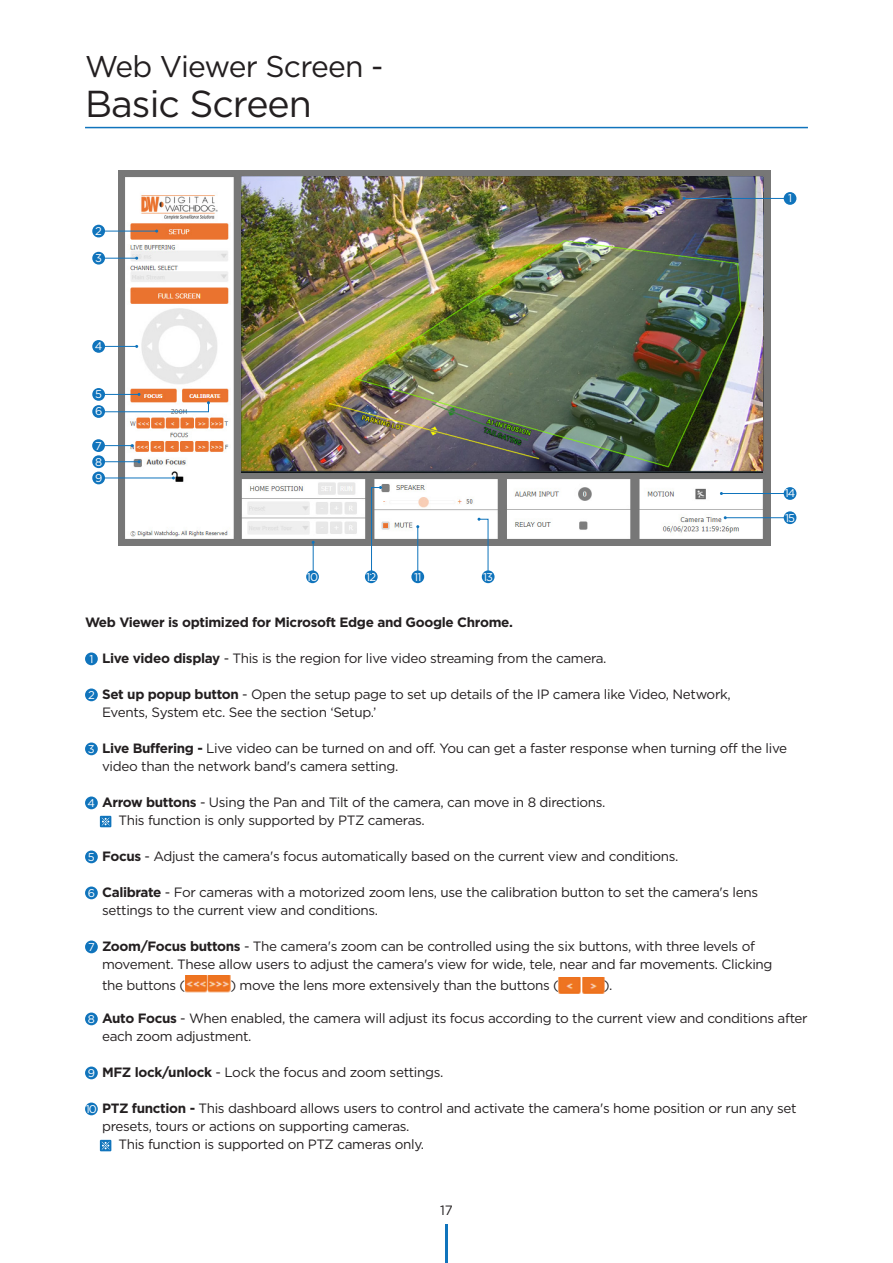
<style>
.page{position:relative;width:893px;height:1263px;background:#fff}
.page>*{position:absolute;margin:0;border:0;box-sizing:border-box;transform-origin:0 0}
.t1{font:37.5px "Gotham";letter-spacing:-.025em;color:#231f20}
.t2{font:30px "Gotham";letter-spacing:-.025em;color:#231f20}
.t3{font:13.5px/18px "Gotham";letter-spacing:-.025em;color:#231f20}
.t4{font:700 13.5px "Gotham";letter-spacing:-.025em;color:#231f20}
.t5{font:11.25px "Gotham";letter-spacing:-.075em;color:#fff}
.s1{font-weight:700}
</style>
<div class="page">
<hr style="left:445px;top:1225px;width:3px;height:38px;background:#1074bc">
<img style="left:118px;top:170px;width:653px;height:375px">
<img style="left:241px;top:177px;width:521px;height:295px">
<hr style="left:85px;top:127px;width:723px;height:1px;background:#1074bc">
<div style="left:85px;top:652px;width:13px;height:13px;background:#1074bc;border-radius:50%"></div>
<div style="left:85px;top:688px;width:13px;height:13px;background:#1074bc;border-radius:50%"></div>
<div style="left:85px;top:742px;width:13px;height:13px;background:#1074bc;border-radius:50%"></div>
<div style="left:85px;top:796px;width:13px;height:13px;background:#1074bc;border-radius:50%"></div>
<svg style="left:100px;top:816px;width:11px;height:11px"></svg>
<svg style="left:102px;top:817px;width:8px;height:8px"></svg>
<div style="left:85px;top:850px;width:13px;height:13px;background:#1074bc;border-radius:50%"></div>
<div style="left:85px;top:886px;width:13px;height:13px;background:#1074bc;border-radius:50%"></div>
<div style="left:85px;top:940px;width:13px;height:13px;background:#1074bc;border-radius:50%"></div>
<img style="left:185px;top:975px;width:22px;height:18px">
<img style="left:209px;top:975px;width:22px;height:18px">
<img style="left:559px;top:977px;width:45px;height:17px">
<div style="left:85px;top:1012px;width:13px;height:13px;background:#1074bc;border-radius:50%"></div>
<div style="left:85px;top:1066px;width:13px;height:13px;background:#1074bc;border-radius:50%"></div>
<div style="left:85px;top:1102px;width:13px;height:13px;background:#1074bc;border-radius:50%"></div>
<svg style="left:100px;top:1140px;width:11px;height:11px"></svg>
<svg style="left:102px;top:1141px;width:8px;height:8px"></svg>
<hr style="left:102px;top:231px;width:55px;height:1px;background:#1074bc">
<div style="left:92px;top:225px;width:13px;height:12px;background:#1074bc;border-radius:50%"></div>
<hr style="left:102px;top:258px;width:35px;height:1px;background:#1074bc">
<div style="left:92px;top:252px;width:13px;height:13px;background:#1074bc;border-radius:50%"></div>
<hr style="left:721px;top:493px;width:67px;height:1px;background:#1074bc">
<div style="left:784px;top:487px;width:12px;height:13px;background:#1074bc;border-radius:50%"></div>
<hr style="left:725px;top:517px;width:60px;height:1px;background:#1074bc">
<div style="left:784px;top:511px;width:12px;height:13px;background:#1074bc;border-radius:50%"></div>
<hr style="left:684px;top:198px;width:106px;height:1px;background:#1074bc">
<div style="left:784px;top:192px;width:12px;height:13px;background:#1074bc;border-radius:50%"></div>
<hr style="left:102px;top:346px;width:35px;height:1px;background:#1074bc">
<div style="left:92px;top:340px;width:13px;height:13px;background:#1074bc;border-radius:50%"></div>
<div style="left:92px;top:388px;width:13px;height:13px;background:#1074bc;border-radius:50%"></div>
<hr style="left:97px;top:445px;width:35px;height:1px;background:#1074bc">
<div style="left:92px;top:439px;width:13px;height:13px;background:#1074bc;border-radius:50%"></div>
<hr style="left:95px;top:461px;width:44px;height:1px;background:#1074bc">
<div style="left:92px;top:455px;width:13px;height:13px;background:#1074bc;border-radius:50%"></div>
<hr style="left:95px;top:478px;width:78px;height:1px;background:#1074bc">
<div style="left:92px;top:472px;width:13px;height:12px;background:#1074bc;border-radius:50%"></div>
<hr style="left:313px;top:542px;width:1px;height:40px;background:#1074bc">
<div style="left:306px;top:570px;width:13px;height:13px;background:#1074bc;border-radius:50%"></div>
<hr style="left:417px;top:527px;width:1px;height:52px;background:#1074bc">
<div style="left:411px;top:570px;width:13px;height:13px;background:#1074bc;border-radius:50%"></div>
<div style="left:482px;top:570px;width:13px;height:13px;background:#1074bc;border-radius:50%"></div>
<svg style="left:477px;top:518px;width:12px;height:56px"></svg>
<div style="left:365px;top:570px;width:13px;height:13px;background:#1074bc;border-radius:50%"></div>
<svg style="left:102px;top:393px;width:108px;height:19px"></svg>
<div style="left:92px;top:405px;width:13px;height:13px;background:#1074bc;border-radius:50%"></div>
<svg style="left:371px;top:486px;width:11px;height:89px"></svg>
<p class="t2" style="left:85px;top:47px;width:300px">Web Viewer Screen -</p>
<p class="t1" style="left:85px;top:80px;width:228px">Basic Screen</p>
<p class="t5" style="left:95px;top:224px;width:8px">2</p>
<p class="t5" style="left:95px;top:251px;width:8px">3</p>
<p class="t5" style="left:95px;top:339px;width:9px">4</p>
<p class="t5" style="left:95px;top:387px;width:8px">5</p>
<p class="t5" style="left:95px;top:404px;width:9px">6</p>
<p class="t5" style="left:95px;top:438px;width:8px">7</p>
<p class="t5" style="left:95px;top:454px;width:9px">8</p>
<p class="t5" style="left:95px;top:471px;width:9px">9</p>
<p class="t5" style="left:307px;top:569px;width:13px">10</p>
<p class="t5" style="left:366px;top:569px;width:11px">12</p>
<p class="t5" style="left:414px;top:569px;width:9px">11</p>
<p class="t5" style="left:483px;top:569px;width:12px">13</p>
<p class="t5" style="left:788px;top:191px;width:6px">1</p>
<p class="t5" style="left:785px;top:486px;width:12px">14</p>
<p class="t5" style="left:785px;top:510px;width:12px">15</p>
<p class="t4" style="left:85px;top:613px;width:429px">Web Viewer is optimized for Microsoft Edge and Google Chrome.</p>
<p class="t5" style="left:89px;top:652px;width:6px">1</p>
<p class="t3" style="left:102px;top:649px;width:506px"><span class="s1">Live video display</span> - This is the region for live video streaming from the camera.</p>
<p class="t5" style="left:88px;top:688px;width:8px">2</p>
<p class="t3" style="left:102px;top:685px;width:630px"><span class="s1">Set up popup button</span> - Open the setup page to set up details of the IP camera like Video, Network,<br>Events, System etc. See the section ‘Setup.’</p>
<p class="t5" style="left:88px;top:742px;width:8px">3</p>
<p class="t3" style="left:102px;top:739px;width:687px"><span class="s1">Live Buffering -</span> Live video can be turned on and off. You can get a faster response when turning off the live video than the network band's camera setting.</p>
<p class="t5" style="left:88px;top:796px;width:9px">4</p>
<p class="t3" style="left:102px;top:793px;width:505px"><span class="s1">Arrow buttons</span> - Using the Pan and Tilt of the camera, can move in 8 directions.</p>
<p class="t3" style="left:119px;top:811px;width:308px">This function is only supported by PTZ cameras.</p>
<p class="t5" style="left:88px;top:850px;width:8px">5</p>
<p class="t3" style="left:102px;top:847px;width:578px"><span class="s1">Focus</span> - Adjust the camera's focus automatically based on the current view and conditions.</p>
<p class="t5" style="left:88px;top:886px;width:9px">6</p>
<p class="t3" style="left:102px;top:883px;width:658px"><span class="s1">Calibrate</span> - For cameras with a motorized zoom lens, use the calibration button to set the camera's lens settings to the current view and conditions.</p>
<p class="t5" style="left:88px;top:940px;width:8px">7</p>
<p class="t3" style="left:102px;top:937px;width:672px"><span class="s1">Zoom/Focus buttons</span> - The camera's zoom can be controlled using the six buttons, with three levels of movement. These allow users to adjust the camera's view for wide, tele, near and far movements. Clicking</p>
<p class="t3" style="left:102px;top:975px;width:85px">the buttons (</p>
<p class="t3" style="left:230px;top:975px;width:330px">) move the lens more extensively than the buttons (</p>
<p class="t3" style="left:604px;top:975px;width:10px">).</p>
<p class="t5" style="left:88px;top:1012px;width:9px">8</p>
<p class="t3" style="left:102px;top:1009px;width:707px"><span class="s1">Auto Focus</span> - When enabled, the camera will adjust its focus according to the current view and conditions after each zoom adjustment.</p>
<p class="t5" style="left:88px;top:1066px;width:9px">9</p>
<p class="t3" style="left:102px;top:1063px;width:343px"><span class="s1">MFZ lock/unlock</span> - Lock the focus and zoom settings.</p>
<p class="t5" style="left:86px;top:1102px;width:13px">10</p>
<p class="t3" style="left:102px;top:1099px;width:696px"><span class="s1">PTZ function -</span> This dashboard allows users to control and activate the camera's home position or run any set presets, tours or actions on supporting cameras.</p>
<p class="t3" style="left:119px;top:1135px;width:307px">This function is supported on PTZ cameras only.</p>
<p class="t3" style="left:440px;top:1201px;width:14px">17</p>
</div>
